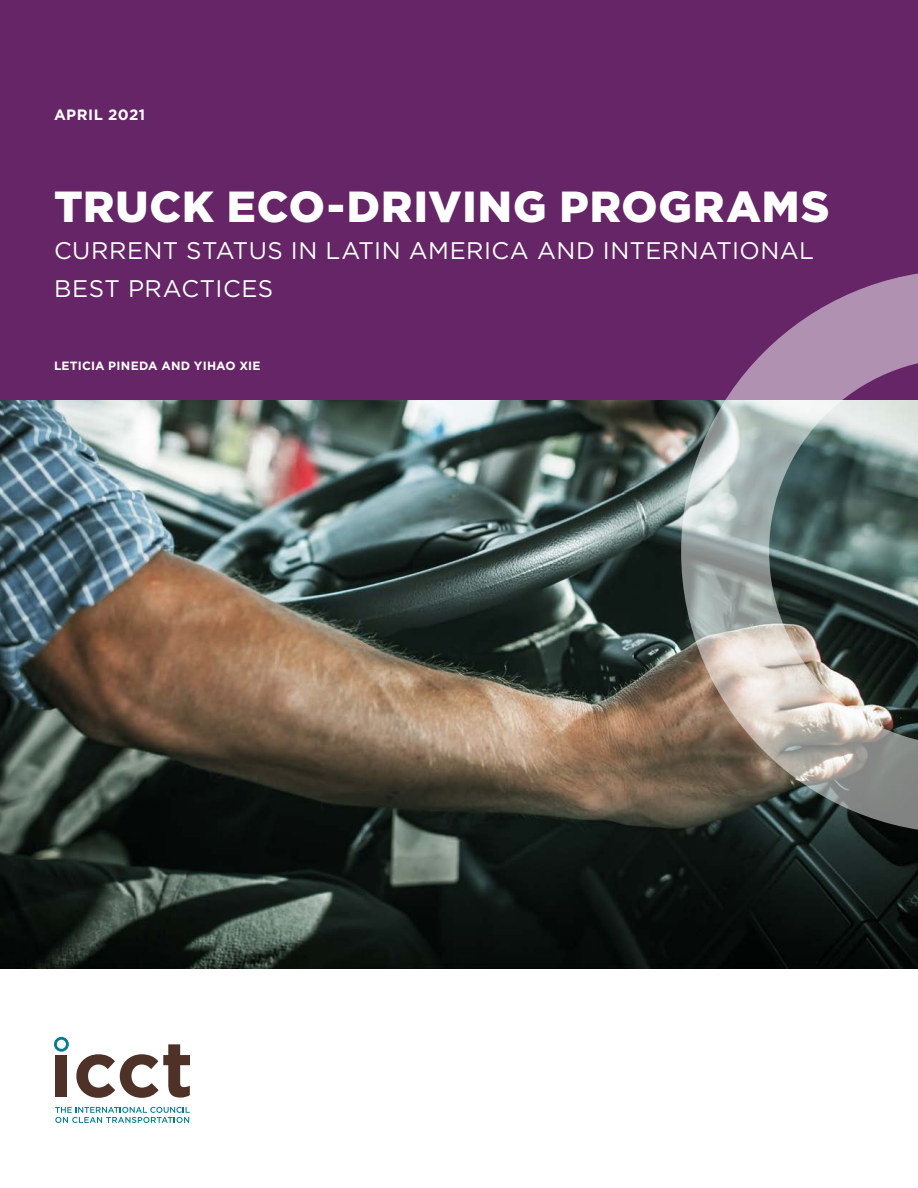
<style>
.page{position:relative;width:918px;height:1188px;background:#fff}
.page>*{position:absolute;margin:0;border:0;box-sizing:border-box;transform-origin:0 0}
.t1{font:900 43.5px "Gotham";letter-spacing:.02em;color:#fff}
.t2{font:24px/37.5px "Gotham";letter-spacing:.02em;color:#fff}
.t3{font:700 15px "Gotham";letter-spacing:.03em;color:#fff}
.t4{font:700 12px "Gotham";letter-spacing:.02em;color:#fff}
</style>
<div class="page">
<div style="left:0;top:0;width:918px;height:938px;background:#652566"></div>
<img style="left:0;top:401px;width:918px;height:567px">
<svg style="left:681px;top:273px;width:237px;height:560px;background:#807a81"></svg>
<svg style="left:55px;top:1107px;width:135px;height:16px"></svg>
<div style="left:55px;top:1055px;width:12px;height:42px;background:#4e3228"></div>
<svg style="left:76px;top:1044px;width:114px;height:54px"></svg>
<svg style="left:54px;top:1037px;width:15px;height:15px"></svg>
<p class="t3" style="left:54px;top:105px;width:93px">APRIL 2021</p>
<h1 class="t1" style="left:54px;top:177px;width:777px">TRUCK ECO-DRIVING PROGRAMS</h1>
<p class="t2" style="left:54px;top:232px;width:761px">CURRENT STATUS IN LATIN AMERICA AND INTERNATIONAL<br>BEST PRACTICES</p>
<p class="t4" style="left:54px;top:358px;width:208px">LETICIA PINEDA AND YIHAO XIE</p>
</div>
